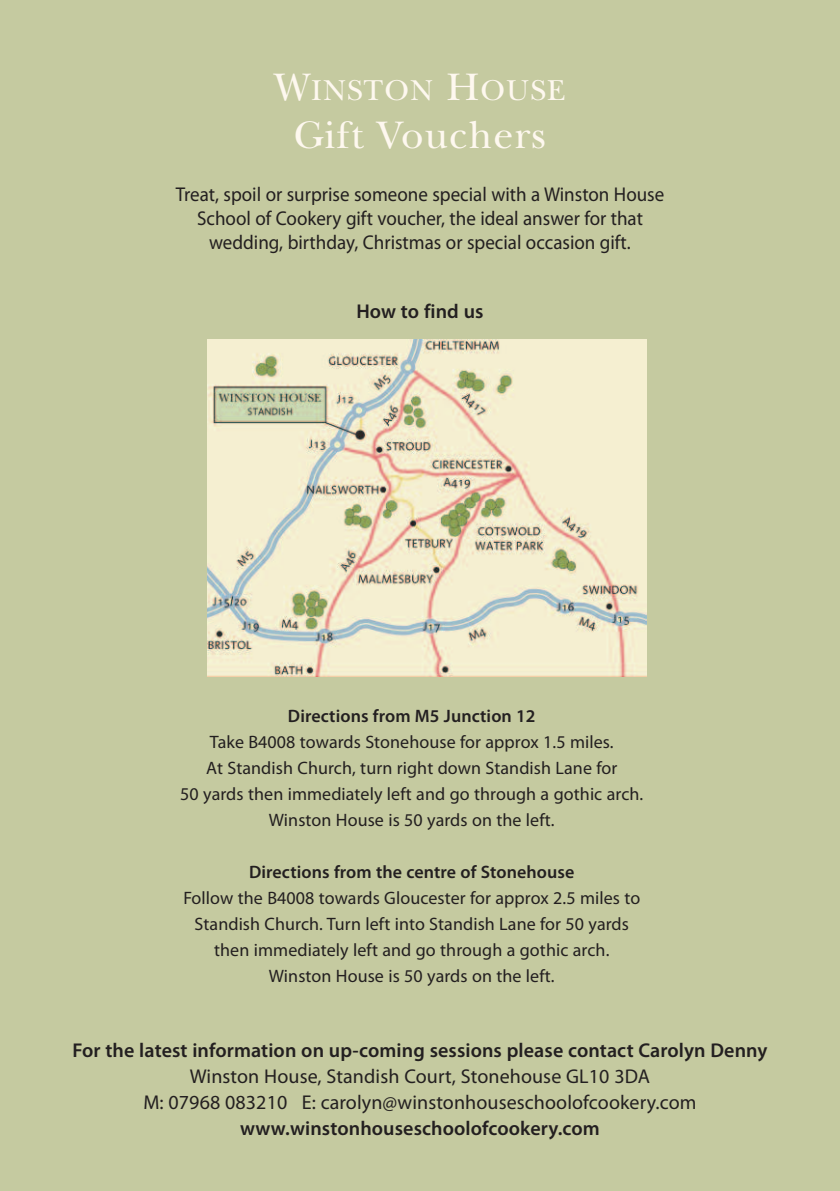
<style>
.page{position:relative;width:840px;height:1191px;background:#fff}
.page>*{position:absolute;margin:0;border:0;box-sizing:border-box;transform-origin:0 0}
.t1{font:40px "New Baskerville";letter-spacing:.025em;color:#fef8ef}
.t2{font:30px "New Baskerville";letter-spacing:.035em;color:#fef8ef}
.t3{font:20px/24px "Myriad Pro";color:#231f20;text-align:center;scale:.95 1}
.t4{font:600 20px "Myriad Pro";letter-spacing:.005em;color:#231f20}
.t5{font:20px/26px "Myriad Pro";color:#231f20;text-align:center}
.t6{font:18px/26px "Myriad Pro";letter-spacing:.005em;color:#231f20;text-align:center}
.t7{font:600 18px "Myriad Pro";letter-spacing:.005em;color:#231f20}
.s1{font-size:40px}
</style>
<div class="page">
<div style="left:0;top:0;width:839px;height:1191px;background:#c5caa0"></div>
<img style="left:207px;top:339px;width:439px;height:337px">
<h2 class="t2" style="left:274px;top:80px;width:293px"><span class="s1">W</span>INSTON <span class="s1">H</span>OUSE</h2>
<h1 class="t1" style="left:294px;top:121px;width:253px">Gift Vouchers</h1>
<p class="t3" style="left:175px;top:184px;width:515px">Treat, spoil or surprise someone special with a Winston House<br>School of Cookery gift voucher, the ideal answer for that wedding, birthday, Christmas or special occasion gift.</p>
<p class="t4" style="left:356px;top:304px;width:129px">How to find us</p>
<p class="t7" style="left:288px;top:709px;width:249px">Directions from M5 Junction 12</p>
<p class="t6" style="left:180px;top:730px;width:464px">Take B4008 towards Stonehouse for approx 1.5 miles.<br>At Standish Church, turn right down Standish Lane for<br>50 yards then immediately left and go through a gothic arch.<br>Winston House is 50 yards on the left.</p>
<p class="t7" style="left:249px;top:865px;width:327px">Directions from the centre of Stonehouse</p>
<p class="t6" style="left:183px;top:886px;width:458px">Follow the B4008 towards Gloucester for approx 2.5 miles to Standish Church. Turn left into Standish Lane for 50 yards then immediately left and go through a gothic arch.<br>Winston House is 50 yards on the left.</p>
<p class="t4" style="left:72px;top:1042px;width:696px">For the latest information on up-coming sessions please contact Carolyn Denny</p>
<p class="t5" style="left:143px;top:1064px;width:554px">Winston House, Standish Court, Stonehouse GL10 3DA<br>M: 07968 083210 E: carolyn@winstonhouseschoolofcookery.com</p>
<p class="t4" style="left:240px;top:1120px;width:361px">www.winstonhouseschoolofcookery.com</p>
</div>
